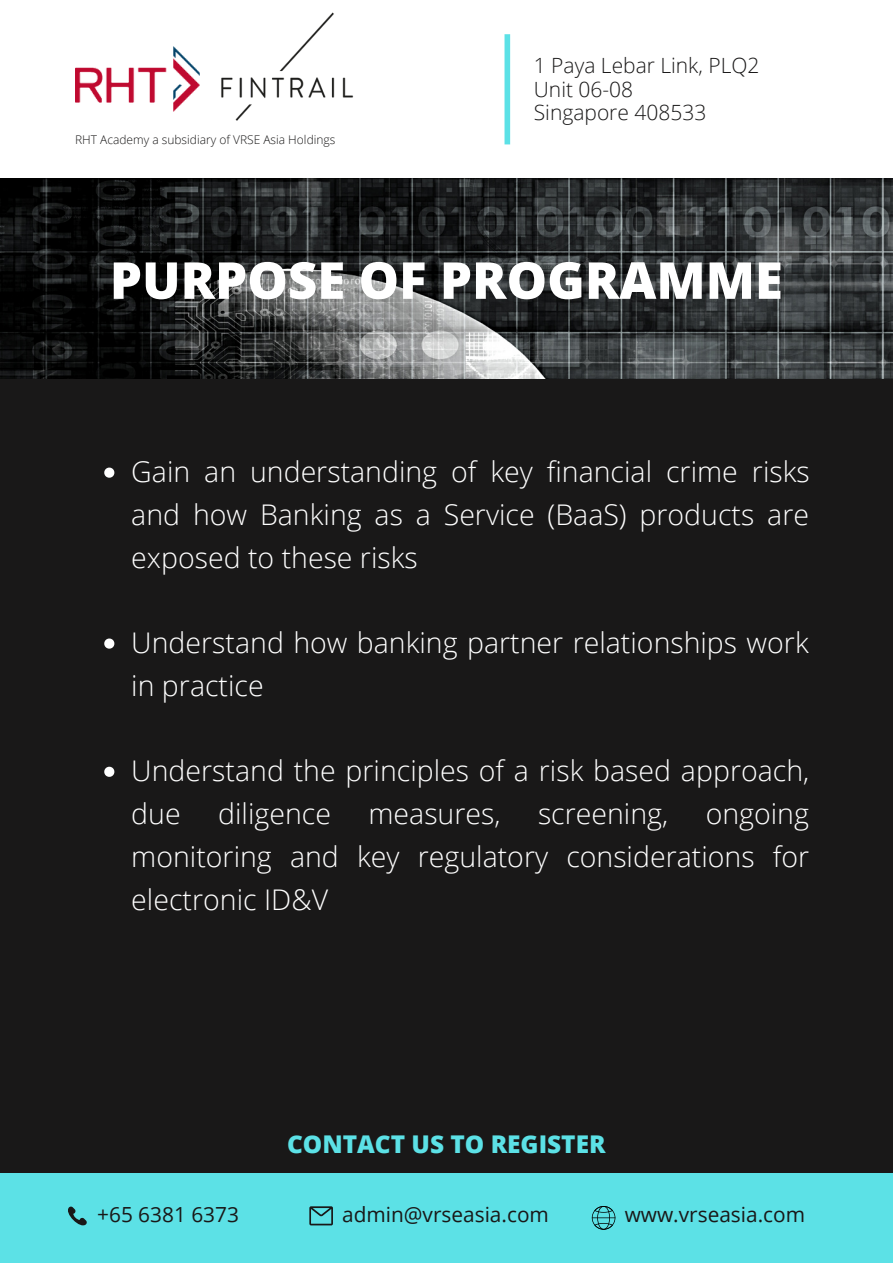
<style>
.page{position:relative;width:893px;height:1264px;background:#fff}
.page>*{position:absolute;margin:0;border:0;box-sizing:border-box;transform-origin:0 0}
.t1{font:800 51px "Open Sans";color:#fff}
.t2{font:300 28.5px/42.8px "Open Sans";color:#fff;text-align:justify}
.t3{font:800 24.45px "Open Sans";color:#5ce1e6}
.t4{font:300 21px "Open Sans";color:#191818}
.t5{font:20.85px "Open Sans";color:#191818}
.t6{font:300 12px "Open Sans";color:#191818}
</style>
<div class="page">
<img style="left:0;top:178px;width:892px;height:201px">
<div style="left:504px;top:34px;width:6px;height:110px;background:#5ce1e6"></div>
<div style="left:0;top:379px;width:892px;height:794px;background:#191818"></div>
<svg style="left:104px;top:467px;width:10px;height:10px"></svg>
<svg style="left:104px;top:638px;width:10px;height:10px"></svg>
<svg style="left:104px;top:766px;width:10px;height:10px"></svg>
<div style="left:0;top:1173px;width:892px;height:89px;background:#5ce1e6"></div>
<svg style="left:68px;top:1206px;width:19px;height:20px"></svg>
<svg style="left:309px;top:1206px;width:24px;height:19px"></svg>
<svg style="left:591px;top:1206px;width:24px;height:23px"></svg>
<img style="left:75px;top:47px;width:125px;height:65px">
<img style="left:221px;top:12px;width:133px;height:109px">
<p class="t6" style="left:75px;top:131px;width:262px">RHT Academy a subsidiary of VRSE Asia Holdings</p>
<p class="t4" style="left:534px;top:50px;width:227px">1 Paya Lebar Link, PLQ2</p>
<p class="t4" style="left:534px;top:74px;width:101px">Unit 06-08</p>
<p class="t4" style="left:534px;top:98px;width:174px">Singapore 408533</p>
<p class="t1" style="left:110px;top:244px;width:674px">PURPOSE OF PROGRAMME</p>
<p class="t2" style="left:131px;top:450px;width:680px">Gain an understanding of key financial crime risks and how Banking as a Service (BaaS) products are exposed to these risks</p>
<p class="t2" style="left:131px;top:620px;width:679px">Understand how banking partner relationships work in practice</p>
<p class="t2" style="left:131px;top:749px;width:679px">Understand the principles of a risk based approach, due</p>
<p class="t2" style="left:218px;top:791px;width:114px">diligence</p>
<p class="t2" style="left:368px;top:791px;width:133px">measures,</p>
<p class="t2" style="left:538px;top:791px;width:132px">screening,</p>
<p class="t2" style="left:131px;top:791px;width:679px;text-indent:574px">ongoing monitoring and key regulatory considerations for electronic ID&amp;V</p>
<p class="t3" style="left:287px;top:1126px;width:320px">CONTACT US TO REGISTER</p>
<p class="t5" style="left:97px;top:1199px;width:143px">+65 6381 6373</p>
<p class="t5" style="left:342px;top:1199px;width:208px">admin@vrseasia.com</p>
<p class="t5" style="left:624px;top:1199px;width:182px">www.vrseasia.com</p>
</div>
